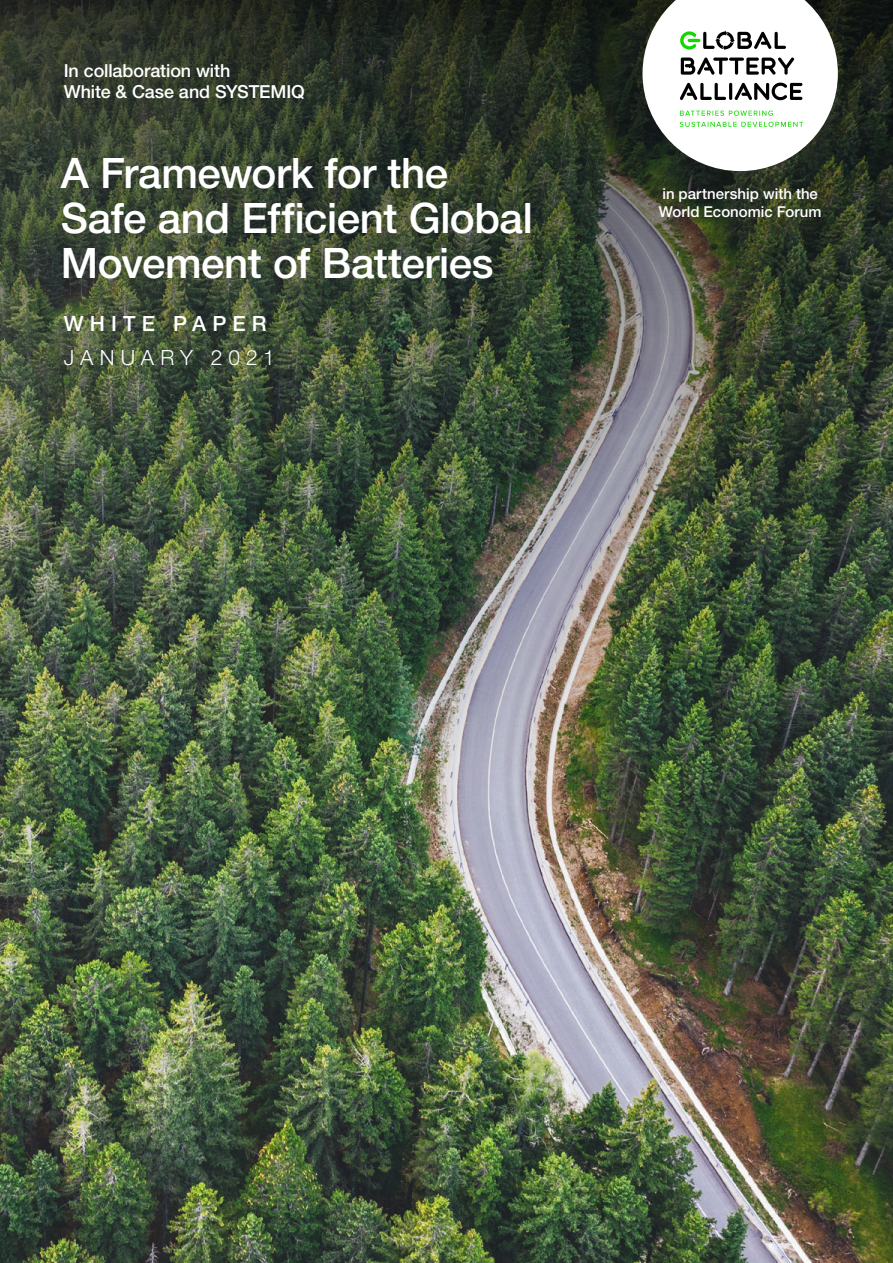
<style>
.page{position:relative;width:893px;height:1263px;background:#fff}
.page>*{position:absolute;margin:0;border:0;box-sizing:border-box;transform-origin:0 0}
.t1{font:500 42px/45px "Helvetica Neue LT Pro";letter-spacing:-.01em;color:#fff}
.t2{font:300 21px "Helvetica Neue LT Pro";letter-spacing:.28em;color:#fff}
.t3{font:500 21px "Helvetica Neue LT Pro";letter-spacing:.295em;color:#fff}
.t4{font:500 18px/21.6px "Helvetica Neue LT Pro";letter-spacing:-.005em;color:#fff}
.t5{font:500 15px/18px "Helvetica Neue LT Pro";color:#fff}
</style>
<div class="page">
<img style="left:0;top:0;width:893px;height:1263px">
<svg style="left:642px;top:0;width:196px;height:171px"></svg>
<p class="t4" style="left:64px;top:59px;width:243px">In collaboration with<br>White &amp; Case and SYSTEMIQ</p>
<p class="t1" style="left:61px;top:150px;width:473px">A Framework for the<br>Safe and Efficient Global<br>Movement of Batteries</p>
<p class="t3" style="left:64px;top:311px;width:204px">WHITE PAPER</p>
<p class="t2" style="left:64px;top:345px;width:213px">JANUARY 2021</p>
<p class="t5" style="left:659px;top:185px;width:164px">in partnership with the<br>World Economic Forum</p>
</div>
